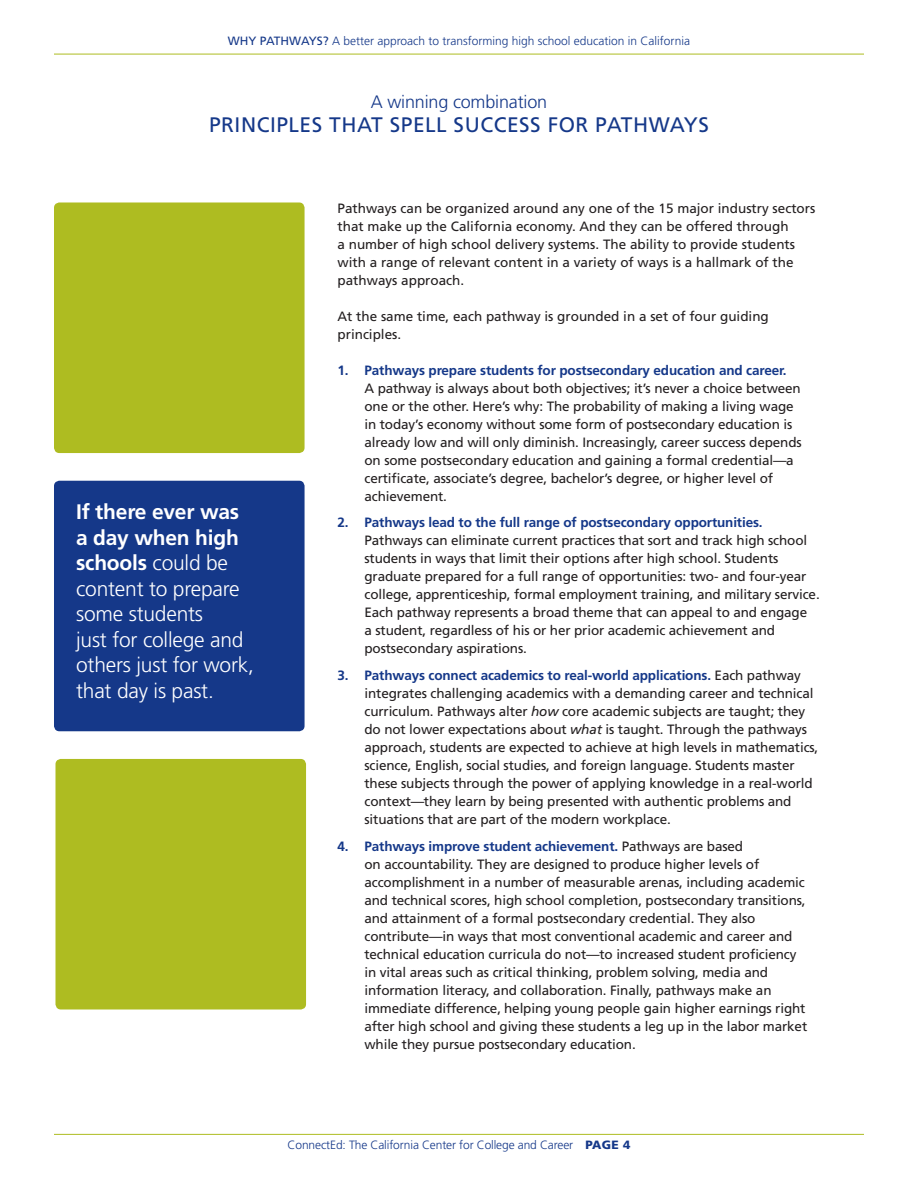
<style>
.page{position:relative;width:918px;height:1188px;background:#fff}
.page>*{position:absolute;margin:0;border:0;box-sizing:border-box;transform-origin:0 0}
.t1{font:300 21px/25.5px "Frutiger LT Std";letter-spacing:-.01em;color:#fff}
.Headline_ALL_CAPS_pu{font:21px "Frutiger LT Std";letter-spacing:.025em;color:#153889}
.Headline_leadin_Frut{font:300 18px "Frutiger LT Std";letter-spacing:-.01em;color:#153889}
.body_text___bullet{font:13.5px/18px "Frutiger LT Std";letter-spacing:-.01em;color:#231f20}
.Body_text_Fruitiger{font:13.5px/18px "Frutiger LT Std";color:#231f20}
.t2{font:300 12px "Frutiger LT Std";color:#153889}
.s1{font-weight:400}
.s2{font-weight:700}
.s3{font-weight:700;color:#153889}
.s4{font-style:italic}
.s5{font-weight:900}
</style>
<div class="page">
<hr style="left:54px;top:1134px;width:810px;height:1px;background:#aebc21">
<hr style="left:54px;top:54px;width:810px;height:1px;background:#aebc21">
<div style="left:54px;top:481px;width:251px;height:250px;background:#153889;border-radius:5px"></div>
<div style="left:54px;top:202px;width:251px;height:251px;background:#aebc21;border-radius:5px"></div>
<div style="left:55px;top:759px;width:251px;height:251px;background:#aebc21;border-radius:5px"></div>
<p class="t2" style="left:228px;top:34px;width:464px"><span class="s1">WHY PATHWAYS?</span> A better approach to transforming high school education in California</p>
<p class="Headline_leadin_Frut" style="left:371px;top:92px;width:178px">A winning combination</p>
<p class="Headline_ALL_CAPS_pu" style="left:209px;top:112px;width:501px">PRINCIPLES THAT SPELL SUCCESS FOR PATHWAYS</p>
<p class="t1" style="left:76px;top:499px;width:179px"><span class="s2">If there ever was a day when high schools</span> could be content to prepare some students<br>just for college and others just for work, that day is past.</p>
<p class="Body_text_Fruitiger" style="left:338px;top:199px;width:479px">Pathways can be organized around any one of the 15 major industry sectors that make up the California economy. And they can be offered through<br>a number of high school delivery systems. The ability to provide students with a range of relevant content in a variety of ways is a hallmark of the pathways approach.</p>
<p class="Body_text_Fruitiger" style="left:338px;top:307px;width:433px">At the same time, each pathway is grounded in a set of four guiding principles.</p>
<p class="body_text___bullet" style="left:364px;top:361px;width:439px;text-indent:-27px"><span class="s3">1. Pathways prepare students for postsecondary education and career.<br></span>A pathway is always about both objectives; it’s never a choice between one or the other. Here’s why: The probability of making a living wage in today’s economy without some form of postsecondary education is already low and will only diminish. Increasingly, career success depends on some postsecondary education and gaining a formal credential—a certificate, associate’s degree, bachelor’s degree, or higher level of achievement.</p>
<p class="body_text___bullet" style="left:364px;top:514px;width:457px;text-indent:-27px"><span class="s3">2. Pathways lead to the full range of postsecondary opportunities.<br></span>Pathways can eliminate current practices that sort and track high school students in ways that limit their options after high school. Students graduate prepared for a full range of opportunities: two- and four-year college, apprenticeship, formal employment training, and military service.<br>Each pathway represents a broad theme that can appeal to and engage<br>a student, regardless of his or her prior academic achievement and postsecondary aspirations.</p>
<p class="body_text___bullet" style="left:364px;top:666px;width:455px;text-indent:-27px"><span class="s3">3. Pathways connect academics to real-world applications.</span> Each pathway integrates challenging academics with a demanding career and technical curriculum. Pathways alter <span class="s4">how</span> core academic subjects are taught; they do not lower expectations about <span class="s4">what</span> is taught. Through the pathways approach, students are expected to achieve at high levels in mathematics, science, English, social studies, and foreign language. Students master these subjects through the power of applying knowledge in a real-world context—they learn by being presented with authentic problems and situations that are part of the modern workplace.</p>
<p class="body_text___bullet" style="left:364px;top:837px;width:444px;text-indent:-27px"><span class="s3">4. Pathways improve student achievement.</span> Pathways are based<br>on accountability. They are designed to produce higher levels of accomplishment in a number of measurable arenas, including academic and technical scores, high school completion, postsecondary transitions, and attainment of a formal postsecondary credential. They also contribute—in ways that most conventional academic and career and technical education curricula do not—to increased student proficiency in vital areas such as critical thinking, problem solving, media and information literacy, and collaboration. Finally, pathways make an immediate difference, helping young people gain higher earnings right after high school and giving these students a leg up in the labor market while they pursue postsecondary education.</p>
<p class="t2" style="left:288px;top:1138px;width:344px">ConnectEd: The California Center for College and Career <span class="s5">PAGE 4</span></p>
</div>
